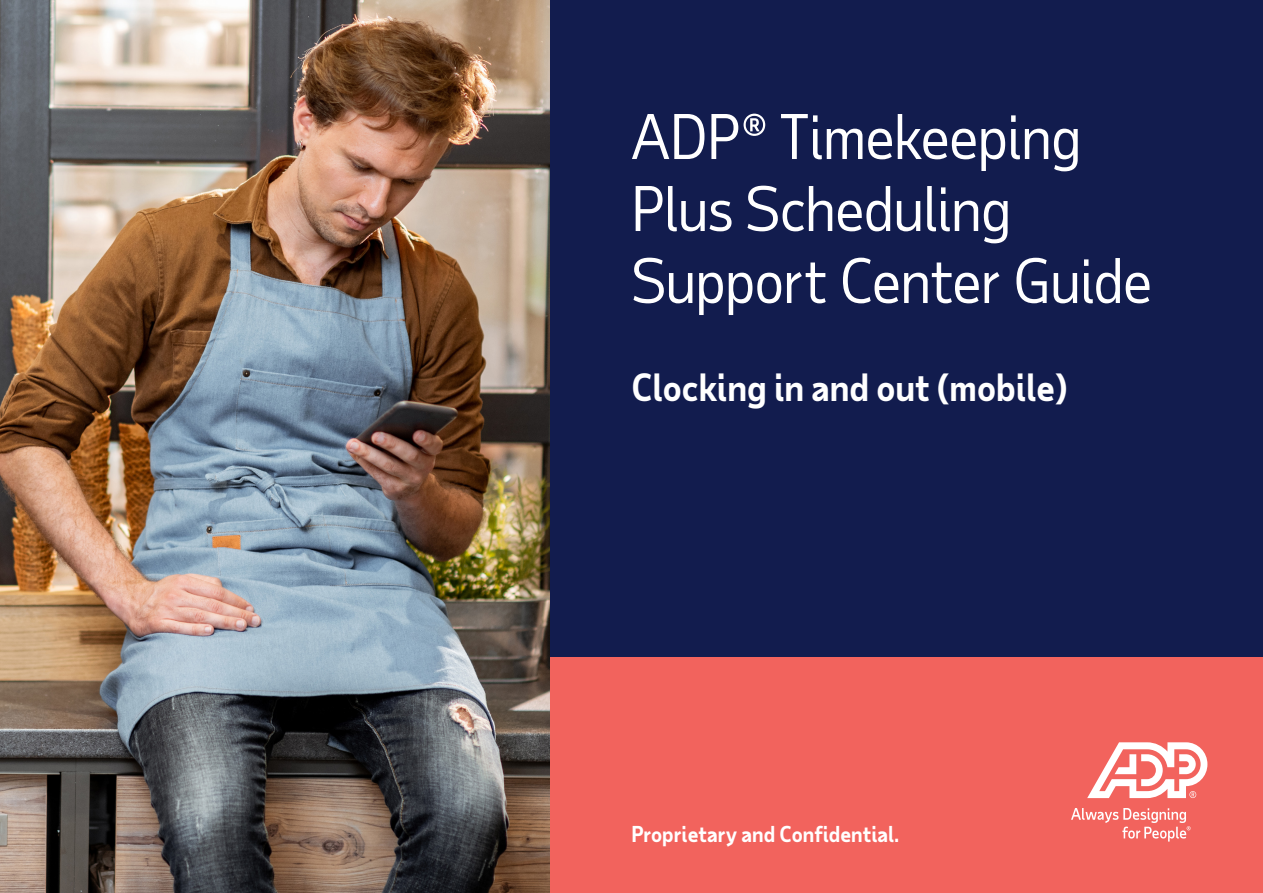
<style>
.page{position:relative;width:1263px;height:893px;background:#fff}
.page>*{position:absolute;margin:0;border:0;box-sizing:border-box;transform-origin:0 0}
.t1{font:60px/72px "Taub Sans";letter-spacing:-.01em;color:#fff}
.t2{font:700 36px "Taub Sans";color:#fff}
.t3{font:700 21px "Taub Sans";color:#fff}
</style>
<div class="page">
<div style="left:549px;top:0;width:714px;height:893px;background:#121c4e"></div>
<div style="left:549px;top:657px;width:714px;height:236px;background:#f2635d"></div>
<svg style="left:1071px;top:808px;width:119px;height:34px"></svg>
<svg style="left:1087px;top:742px;width:120px;height:56px"></svg>
<img style="left:0;top:0;width:549px;height:893px">
<p class="t1" style="left:631px;top:99px;width:522px">ADP® Timekeeping<br>Plus Scheduling<br>Support Center Guide</p>
<p class="t2" style="left:631px;top:363px;width:437px">Clocking in and out (mobile)</p>
<p class="t3" style="left:631px;top:820px;width:269px">Proprietary and Confidential.</p>
</div>
